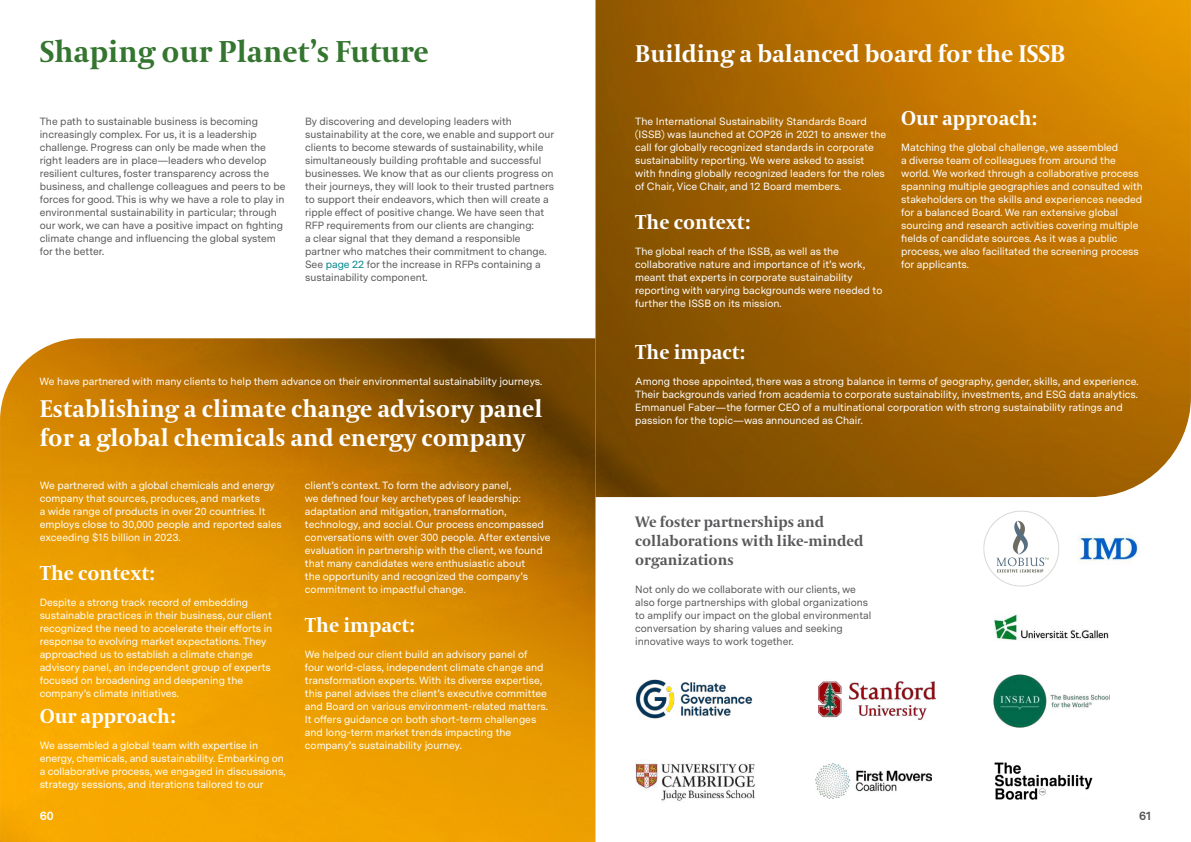
<style>
.page{position:relative;width:1191px;height:842px;background:#fff}
.page>*{position:absolute;margin:0;border:0;box-sizing:border-box;transform-origin:0 0}
.t1{font:700 30px "Coranto 2";color:#34752f}
.t2{font:700 24px/28.8px "Coranto 2";color:#fff}
.t3{font:700 20px "Coranto 2";color:#fff}
.t4{font:700 15px/19px "Coranto 2";color:#59595b}
.t5{font:700 12px "Messina Sans";color:#fff}
.t6{font:700 12px "Messina Sans";color:#58585a}
.t7{font:10.5px/13px "Messina Sans";color:#fff}
.t8{font:10.5px/13px "Messina Sans";color:#59595b}
.s1{color:#00848b}
</style>
<div class="page">
<img style="left:595px;top:0;width:596px;height:497px">
<img style="left:0;top:338px;width:595px;height:504px">
<img style="left:635px;top:679px;width:117px;height:40px">
<img style="left:818px;top:681px;width:117px;height:39px">
<img style="left:635px;top:763px;width:120px;height:38px">
<img style="left:993px;top:674px;width:116px;height:54px">
<img style="left:983px;top:510px;width:76px;height:76px">
<img style="left:1078px;top:533px;width:62px;height:32px">
<img style="left:993px;top:614px;width:116px;height:26px">
<img style="left:994px;top:762px;width:99px;height:38px">
<img style="left:815px;top:763px;width:116px;height:35px">
<h1 class="t1" style="left:40px;top:34px;width:390px">Shaping our Planet’s Future</h1>
<p class="t8" style="left:40px;top:115px;width:247px">The path to sustainable business is becoming increasingly complex. For us, it is a leadership challenge. Progress can only be made when the right leaders are in place—leaders who develop resilient cultures, foster transparency across the business, and challenge colleagues and peers to be forces for good. This is why we have a role to play in environmental sustainability in particular; through our work, we can have a positive impact on fighting climate change and influencing the global system for the better.</p>
<p class="t8" style="left:305px;top:115px;width:251px">By discovering and developing leaders with sustainability at the core, we enable and support our clients to become stewards of sustainability, while simultaneously building profitable and successful businesses. We know that as our clients progress on their journeys, they will look to their trusted partners to support their endeavors, which then will create a ripple effect of positive change. We have seen that RFP requirements from our clients are changing:<br>a clear signal that they demand a responsible partner who matches their commitment to change.<br>See <span class="s1">page 22</span> for the increase in RFPs containing a sustainability component.</p>
<p class="t7" style="left:40px;top:375px;width:504px">We have partnered with many clients to help them advance on their environmental sustainability journeys.</p>
<h2 class="t2" style="left:40px;top:395px;width:504px">Establishing a climate change advisory panel for a global chemicals and energy company</h2>
<p class="t7" style="left:40px;top:479px;width:243px">We partnered with a global chemicals and energy company that sources, produces, and markets<br>a wide range of products in over 20 countries. It employs close to 30,000 people and reported sales exceeding $15 billion in 2023.</p>
<h3 class="t3" style="left:40px;top:560px;width:117px">The context:</h3>
<p class="t7" style="left:40px;top:596px;width:234px">Despite a strong track record of embedding sustainable practices in their business, our client recognized the need to accelerate their efforts in response to evolving market expectations. They approached us to establish a climate change advisory panel, an independent group of experts focused on broadening and deepening the company’s climate initiatives.</p>
<h3 class="t3" style="left:40px;top:703px;width:137px">Our approach:</h3>
<p class="t7" style="left:40px;top:739px;width:247px">We assembled a global team with expertise in energy, chemicals, and sustainability. Embarking on a collaborative process, we engaged in discussions, strategy sessions, and iterations tailored to our</p>
<p class="t7" style="left:305px;top:479px;width:247px">client’s context. To form the advisory panel,<br>we defined four key archetypes of leadership: adaptation and mitigation, transformation, technology, and social. Our process encompassed conversations with over 300 people. After extensive evaluation in partnership with the client, we found that many candidates were enthusiastic about<br>the opportunity and recognized the company’s commitment to impactful change.</p>
<h3 class="t3" style="left:305px;top:612px;width:111px">The impact:</h3>
<p class="t7" style="left:305px;top:648px;width:244px">We helped our client build an advisory panel of four world-class, independent climate change and transformation experts. With its diverse expertise, this panel advises the client’s executive committee and Board on various environment-related matters.<br>It offers guidance on both short-term challenges and long-term market trends impacting the company’s sustainability journey.</p>
<h2 class="t2" style="left:635px;top:40px;width:432px">Building a balanced board for the ISSB</h2>
<p class="t7" style="left:635px;top:115px;width:252px">The International Sustainability Standards Board (ISSB) was launched at COP26 in 2021 to answer the call for globally recognized standards in corporate sustainability reporting. We were asked to assist with finding globally recognized leaders for the roles of Chair, Vice Chair, and 12 Board members.</p>
<h3 class="t3" style="left:635px;top:209px;width:117px">The context:</h3>
<p class="t7" style="left:635px;top:245px;width:249px">The global reach of the ISSB, as well as the collaborative nature and importance of it’s work, meant that experts in corporate sustainability reporting with varying backgrounds were needed to further the ISSB on its mission.</p>
<h3 class="t3" style="left:901px;top:105px;width:137px">Our approach:</h3>
<p class="t7" style="left:901px;top:141px;width:243px">Matching the global challenge, we assembled<br>a diverse team of colleagues from around the world. We worked through a collaborative process spanning multiple geographies and consulted with stakeholders on the skills and experiences needed for a balanced Board. We ran extensive global sourcing and research activities covering multiple fields of candidate sources. As it was a public process, we also facilitated the screening process for applicants.</p>
<h3 class="t3" style="left:635px;top:339px;width:111px">The impact:</h3>
<p class="t7" style="left:635px;top:375px;width:505px">Among those appointed, there was a strong balance in terms of geography, gender, skills, and experience.<br>Their backgrounds varied from academia to corporate sustainability, investments, and ESG data analytics.<br>Emmanuel Faber—the former CEO of a multinational corporation with strong sustainability ratings and passion for the topic—was announced as Chair.</p>
<h3 class="t4" style="left:635px;top:513px;width:230px">We foster partnerships and collaborations with like-minded organizations</h3>
<p class="t8" style="left:635px;top:583px;width:238px">Not only do we collaborate with our clients, we also forge partnerships with global organizations to amplify our impact on the global environmental conversation by sharing values and seeking innovative ways to work together.</p>
<p class="t5" style="left:40px;top:809px;width:15px">60</p>
<p class="t6" style="left:1139px;top:809px;width:14px">61</p>
</div>
